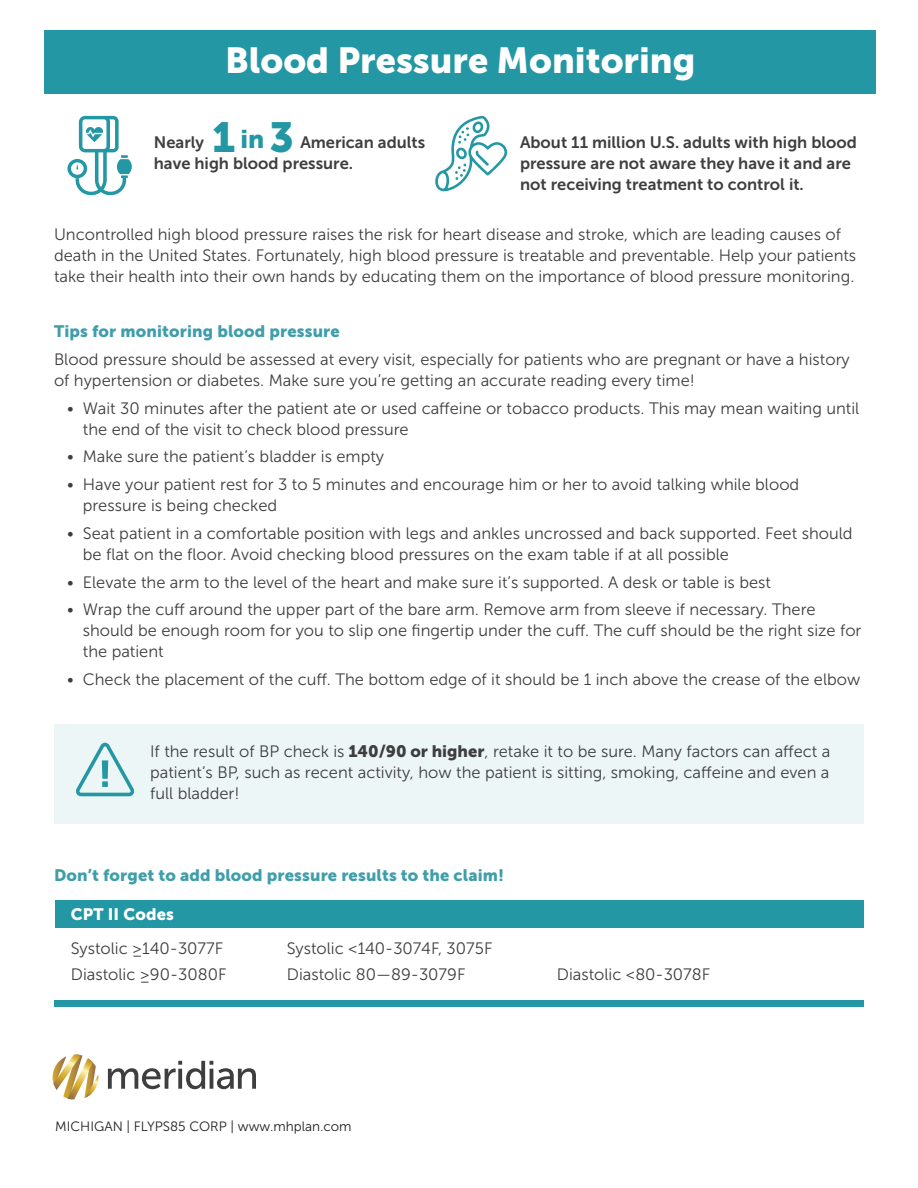
<style>
.page{position:relative;width:918px;height:1188px;background:#fff}
.page>*{position:absolute;margin:0;border:0;box-sizing:border-box;transform-origin:0 0}
.t1{font:41.85px "Museo Sans 900";color:#2497a5}
.t2{font:36px "Museo Sans 900";color:#fff}
.t3{font:25.5px "Museo Sans 900";color:#2497a5}
.t4{font:16.5px/21px "Museo Sans 300";color:#3e3e3f}
.t5{font:16.5px/21px "Museo Sans 700";color:#3e3e3f}
.t6{font:16.5px "Museo Sans 900";letter-spacing:.01em;color:#3f9eaa}
.t7{font:16.5px "Museo Sans 900";letter-spacing:.01em;color:#fff}
.t8{font:13.5px "Museo Sans 300";color:#231f20}
.s1{font-family:"Museo Sans 900"}
</style>
<div class="page">
<div style="left:45px;top:30px;width:831px;height:64px;background:#2497a5"></div>
<div style="left:56px;top:900px;width:808px;height:28px;background:#2497a5"></div>
<div style="left:54px;top:1000px;width:810px;height:7px;background:#2497a5"></div>
<div style="left:54px;top:725px;width:810px;height:99px;background:#edf6f7"></div>
<svg style="left:67px;top:116px;width:65px;height:79px"></svg>
<svg style="left:435px;top:116px;width:73px;height:75px"></svg>
<svg style="left:76px;top:743px;width:58px;height:53px"></svg>
<svg style="left:108px;top:1061px;width:148px;height:28px"></svg>
<svg style="left:53px;top:1054px;width:45px;height:45px"></svg>
<p class="t2" style="left:225px;top:40px;width:472px">Blood Pressure Monitoring</p>
<p class="t1" style="left:212px;top:113px;width:25px">1</p>
<p class="t3" style="left:240px;top:125px;width:25px">in</p>
<p class="t1" style="left:270px;top:113px;width:26px">3</p>
<p class="t5" style="left:154px;top:131px;width:273px;text-indent:146px">American adults have high blood pressure.</p>
<p class="t5" style="left:520px;top:131px;width:338px">About 11 million U.S. adults with high blood pressure are not aware they have it and are not receiving treatment to control it.</p>
<p class="t5" style="left:154px;top:131px;width:52px">Nearly</p>
<p class="t4" style="left:54px;top:224px;width:804px">Uncontrolled high blood pressure raises the risk for heart disease and stroke, which are leading causes of death in the United States. Fortunately, high blood pressure is treatable and preventable. Help your patients take their health into their own hands by educating them on the importance of blood pressure monitoring.</p>
<p class="t6" style="left:54px;top:322px;width:287px">Tips for monitoring blood pressure</p>
<p class="t4" style="left:54px;top:349px;width:797px">Blood pressure should be assessed at every visit, especially for patients who are pregnant or have a history of hypertension or diabetes. Make sure you’re getting an accurate reading every time!</p>
<p class="t4" style="left:83px;top:398px;width:778px;text-indent:-15px">• Wait 30 minutes after the patient ate or used caffeine or tobacco products. This may mean waiting until the end of the visit to check blood pressure</p>
<p class="t4" style="left:67px;top:446px;width:318px">• Make sure the patient’s bladder is empty</p>
<p class="t4" style="left:83px;top:474px;width:718px;text-indent:-15px">• Have your patient rest for 3 to 5 minutes and encourage him or her to avoid talking while blood pressure is being checked</p>
<p class="t4" style="left:83px;top:523px;width:771px;text-indent:-15px">• Seat patient in a comfortable position with legs and ankles uncrossed and back supported. Feet should be flat on the floor. Avoid checking blood pressures on the exam table if at all possible</p>
<p class="t4" style="left:67px;top:572px;width:705px">• Elevate the arm to the level of the heart and make sure it’s supported. A desk or table is best</p>
<p class="t4" style="left:83px;top:599px;width:780px;text-indent:-15px">• Wrap the cuff around the upper part of the bare arm. Remove arm from sleeve if necessary. There should be enough room for you to slip one fingertip under the cuff. The cuff should be the right size for the patient</p>
<p class="t4" style="left:67px;top:669px;width:795px">• Check the placement of the cuff. The bottom edge of it should be 1 inch above the crease of the elbow</p>
<p class="t4" style="left:150px;top:741px;width:682px;text-align:justify">If the result of BP check is <span class="s1">140/90 or higher</span>, retake it to be sure. Many factors can affect a patient’s BP, such as recent activity, how the patient is sitting, smoking, caffeine and even a full bladder!</p>
<p class="t6" style="left:54px;top:866px;width:452px">Don’t forget to add blood pressure results to the claim!</p>
<p class="t7" style="left:71px;top:905px;width:105px">CPT II Codes</p>
<p class="t4" style="left:71px;top:938px;width:154px">Systolic ≥140-3077F</p>
<p class="t4" style="left:287px;top:938px;width:207px">Systolic &lt;140-3074F, 3075F</p>
<p class="t4" style="left:71px;top:964px;width:157px">Diastolic ≥90-3080F</p>
<p class="t4" style="left:287px;top:964px;width:180px">Diastolic 80—89-3079F</p>
<p class="t4" style="left:557px;top:964px;width:155px">Diastolic &lt;80-3078F</p>
<p class="t8" style="left:55px;top:1119px;width:298px">MICHIGAN | FLYPS85 CORP | www.mhplan.com</p>
</div>
